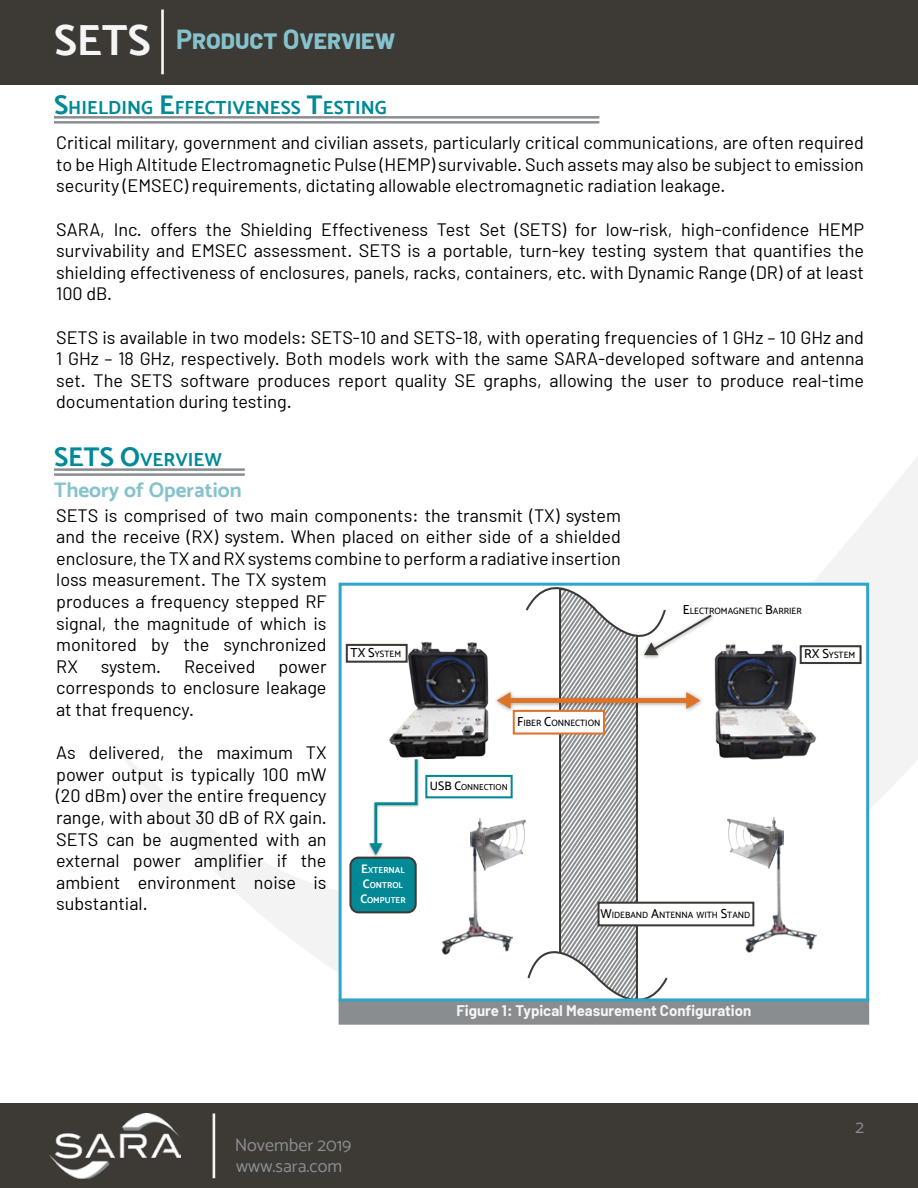
<style>
.page{position:relative;width:918px;height:1188px;background:#fff}
.page>*{position:absolute;margin:0;border:0;box-sizing:border-box;transform-origin:0 0}
.t1{font:700 43.5px "Catamaran";color:#f5f5f5}
.t2{font:700 27px "Barlow";color:#86c2cc}
.t3{font:700 21px "Catamaran";color:#86c2cc}
.t4{font:700 18.9px "Catamaran";color:#008996}
.t5{font:18px/21.6px "Barlow";color:#000;text-align:justify}
.t6{font:18px "Catamaran";color:#8a8d8f}
.t7{font:700 15px "Barlow";color:#f5f5f5}
.t8{font:500 9.15px "Catamaran";color:#000}
.t9{font:700 8.7px/14.9px "Catamaran";color:#fff;text-align:center}
.t10{font:500 8.7px "Catamaran";color:#000}
.s1{font-size:27px}
.s2{font-size:13.05px}
.s3{font-size:12.45px}
</style>
<div class="page">
<img style="left:108px;top:84px;width:810px;height:1020px">
<div style="left:0;top:0;width:918px;height:84px;background:#3d3935"></div>
<hr style="left:161px;top:10px;width:3px;height:64px;background:#f5f5f5">
<div style="left:0;top:1104px;width:918px;height:84px;background:#3d3935"></div>
<img style="left:50px;top:1113px;width:131px;height:65px">
<hr style="left:213px;top:1113px;width:2px;height:65px;background:#f5f5f5">
<hr style="left:54px;top:116px;width:545px;height:3px;background:#8a8d8f">
<hr style="left:54px;top:121px;width:545px;height:3px;background:#8a8d8f">
<hr style="left:54px;top:468px;width:191px;height:3px;background:#8a8d8f">
<hr style="left:54px;top:473px;width:191px;height:3px;background:#8a8d8f">
<div style="left:340px;top:1000px;width:528px;height:23px;background:#8a8d8f"></div>
<div style="left:339px;top:998px;width:530px;height:27px;border:3px solid #8a8d8f"></div>
<div style="left:340px;top:586px;width:528px;height:414px;background:#fff"></div>
<div style="left:508px;top:698px;width:181px;height:5px;background:#de7226"></div>
<div style="left:513px;top:710px;width:92px;height:25px;border:2px solid #de712c"></div>
<div style="left:598px;top:902px;width:156px;height:24px;border:2px solid #3d3935"></div>
<div style="left:346px;top:644px;width:62px;height:19px;border:2px solid #3d3935"></div>
<div style="left:800px;top:645px;width:62px;height:19px;border:2px solid #3d3935"></div>
<svg style="left:524px;top:587px;width:190px;height:410px"></svg>
<div style="left:350px;top:858px;width:66px;height:54px;background:#018996;border-radius:8px"></div>
<div style="left:349px;top:857px;width:68px;height:56px;border:2px solid #3d3935;border-radius:8px"></div>
<img style="left:738px;top:868px;width:79px;height:85px">
<img style="left:728px;top:817px;width:55px;height:51px">
<img style="left:441px;top:870px;width:72px;height:85px">
<img style="left:472px;top:818px;width:54px;height:52px">
<img style="left:706px;top:640px;width:114px;height:120px">
<img style="left:389px;top:642px;width:100px;height:50px">
<img style="left:367px;top:855px;width:45px;height:3px">
<svg style="left:369px;top:692px;width:144px;height:163px"></svg>
<div style="left:339px;top:583px;width:530px;height:418px;border:3px solid #2da4cc"></div>
<h1 class="t1" style="left:54px;top:15px;width:98px">SETS</h1>
<h2 class="t2" style="left:176px;top:23px;width:221px">Product Overview</h2>
<p class="t4" style="left:54px;top:96px;width:334px"><span class="s1">S</span>HIELDING <span class="s1">E</span>FFECTIVENESS <span class="s1">T</span>ESTING</p>
<p class="t5" style="left:56px;top:132px;width:809px">Critical military, government and civilian assets, particularly critical communications, are often required to be High Altitude Electromagnetic Pulse (HEMP) survivable. Such assets may also be subject to emission security (EMSEC) requirements, dictating allowable electromagnetic radiation leakage.</p>
<p class="t5" style="left:56px;top:218px;width:809px">SARA, Inc. offers the Shielding Effectiveness Test Set (SETS) for low-risk, high-confidence HEMP survivability and EMSEC assessment. SETS is a portable, turn-key testing system that quantifies the shielding effectiveness of enclosures, panels, racks, containers, etc. with Dynamic Range (DR) of at least 100 dB.</p>
<p class="t5" style="left:56px;top:326px;width:809px">SETS is available in two models: SETS-10 and SETS-18, with operating frequencies of 1 GHz – 10 GHz and 1 GHz – 18 GHz, respectively. Both models work with the same SARA-developed software and antenna set. The SETS software produces report quality SE graphs, allowing the user to produce real-time documentation during testing.</p>
<p class="t4" style="left:54px;top:448px;width:169px"><span class="s1">SETS O</span>VERVIEW</p>
<p class="t3" style="left:54px;top:477px;width:189px">Theory of Operation</p>
<p class="t5" style="left:56px;top:504px;width:566px;text-align:left">SETS is comprised of two main components: the transmit (TX) system and the receive (RX) system. When placed on either side of a shielded enclosure, the TX and RX systems combine to perform a radiative insertion loss measurement. The TX system<br>produces a frequency stepped RF<br>signal, the magnitude of which is<br>monitored by the synchronized<br>RX</p>
<p class="t8" style="left:683px;top:605px;width:120px"><span class="s2">E</span>LECTROMAGNETIC <span class="s2">B</span>ARRIER</p>
<p class="t8" style="left:350px;top:649px;width:52px"><span class="s2">TX S</span>YSTEM</p>
<p class="t8" style="left:804px;top:650px;width:53px"><span class="s2">RX S</span>YSTEM</p>
<p class="t8" style="left:366px;top:649px;width:52px"><span class="s2">TX S</span>YSTEM</p>
<p class="t8" style="left:792px;top:650px;width:53px"><span class="s2">RX S</span>YSTEM</p>
<p class="t5" style="left:101px;top:655px;width:62px">system.</p>
<p class="t5" style="left:184px;top:655px;width:73px">Received</p>
<p class="t5" style="left:56px;top:655px;width:272px;text-indent:222px">power corresponds to enclosure leakage at that frequency.</p>
<p class="t5" style="left:56px;top:741px;width:272px">As delivered, the maximum TX power output is typically 100 mW (20 dBm) over the entire frequency range, with about 30 dB of RX gain.<br>SETS can be augmented with an external power amplifier if the ambient environment noise is substantial.</p>
<p class="t8" style="left:517px;top:718px;width:85px"><span class="s2">F</span>IBER <span class="s2">C</span>ONNECTION</p>
<p class="t10" style="left:430px;top:782px;width:79px"><span class="s3">USB C</span>ONNECTION</p>
<p class="t9" style="left:360px;top:863px;width:47px"><span class="s3">E</span>XTERNAL<br><span class="s3">C</span>ONTROL<br><span class="s3">C</span>OMPUTER</p>
<p class="t8" style="left:601px;top:909px;width:151px"><span class="s2">W</span>IDEBAND <span class="s2">A</span>NTENNA WITH <span class="s2">S</span>TAND</p>
<p class="t6" style="left:235px;top:1134px;width:118px">November 2019</p>
<p class="t6" style="left:236px;top:1155px;width:107px">www.sara.com</p>
<p class="t7" style="left:456px;top:1002px;width:296px">Figure 1: Typical Measurement Configuration</p>
<p class="t6" style="left:855px;top:1116px;width:10px">2</p>
</div>
